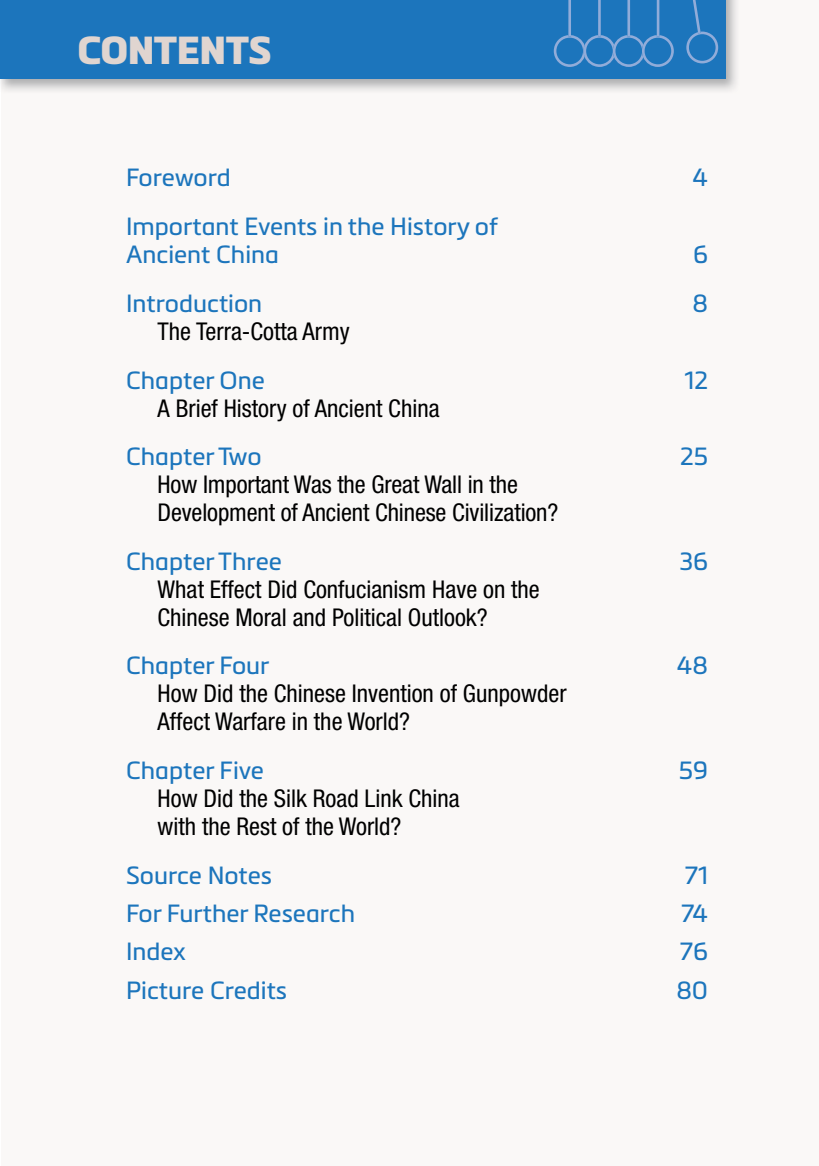
<style>
.page{position:relative;width:819px;height:1166px;background:#fff}
.page>*{position:absolute;margin:0;border:0;box-sizing:border-box;transform-origin:0 0}
.t1{font:900 38.5px "Mettro Pro";letter-spacing:-.015em;color:#e0d5d0}
.t2{font:condensed 24.5px/27.8px "Helvetica Neue LT Std";color:#000}
.t3{font:24.5px/27.8px "Mettro Pro";color:#1c75bc}
</style>
<div class="page">
<div style="left:1px;top:0;width:818px;height:1166px;background:#faf8f7"></div>
<img style="left:0;top:0;width:736px;height:91px">
<div style="left:0;top:0;width:725px;height:79px;background:#1c75bc"></div>
<svg style="left:554px;top:0;width:120px;height:67px"></svg>
<svg style="left:686px;top:0;width:32px;height:63px"></svg>
<h1 class="t1" style="left:77px;top:27px;width:196px">CONTENTS</h1>
<p class="t3" style="left:126px;top:163px;width:106px">Foreword</p>
<p class="t3" style="left:693px;top:163px;width:17px">4</p>
<p class="t3" style="left:126px;top:211px;width:374px">Important Events in the History of<br>Ancient China</p>
<p class="t3" style="left:693px;top:239px;width:16px">6</p>
<p class="t3" style="left:126px;top:288px;width:138px">Introduction</p>
<p class="t3" style="left:693px;top:288px;width:17px">8</p>
<p class="t2" style="left:158px;top:317px;width:194px">The Terra-Cotta Army</p>
<p class="t3" style="left:126px;top:365px;width:140px">Chapter One</p>
<p class="t3" style="left:684px;top:365px;width:25px">12</p>
<p class="t2" style="left:158px;top:394px;width:284px">A Brief History of Ancient China</p>
<p class="t3" style="left:126px;top:441px;width:137px">Chapter Two</p>
<p class="t3" style="left:680px;top:441px;width:30px">25</p>
<p class="t2" style="left:158px;top:470px;width:402px">How Important Was the Great Wall in the<br>Development of Ancient Chinese Civilization?</p>
<p class="t3" style="left:126px;top:546px;width:157px">Chapter Three</p>
<p class="t3" style="left:679px;top:546px;width:30px">36</p>
<p class="t2" style="left:158px;top:575px;width:384px">What Effect Did Confucianism Have on the<br>Chinese Moral and Political Outlook?</p>
<p class="t3" style="left:126px;top:650px;width:145px">Chapter Four</p>
<p class="t3" style="left:677px;top:650px;width:33px">48</p>
<p class="t2" style="left:158px;top:679px;width:411px">How Did the Chinese Invention of Gunpowder<br>Affect Warfare in the World?</p>
<p class="t3" style="left:126px;top:755px;width:139px">Chapter Five</p>
<p class="t3" style="left:679px;top:755px;width:31px">59</p>
<p class="t2" style="left:158px;top:784px;width:304px">How Did the Silk Road Link China with the Rest of the World?</p>
<p class="t3" style="left:126px;top:859px;width:147px">Source Notes</p>
<p class="t3" style="left:685px;top:859px;width:25px">71</p>
<p class="t3" style="left:126px;top:898px;width:231px">For Further Research</p>
<p class="t3" style="left:681px;top:898px;width:28px">74</p>
<p class="t3" style="left:126px;top:936px;width:61px">Index</p>
<p class="t3" style="left:680px;top:936px;width:30px">76</p>
<p class="t3" style="left:126px;top:974px;width:163px">Picture Credits</p>
<p class="t3" style="left:676px;top:974px;width:33px">80</p>
</div>
